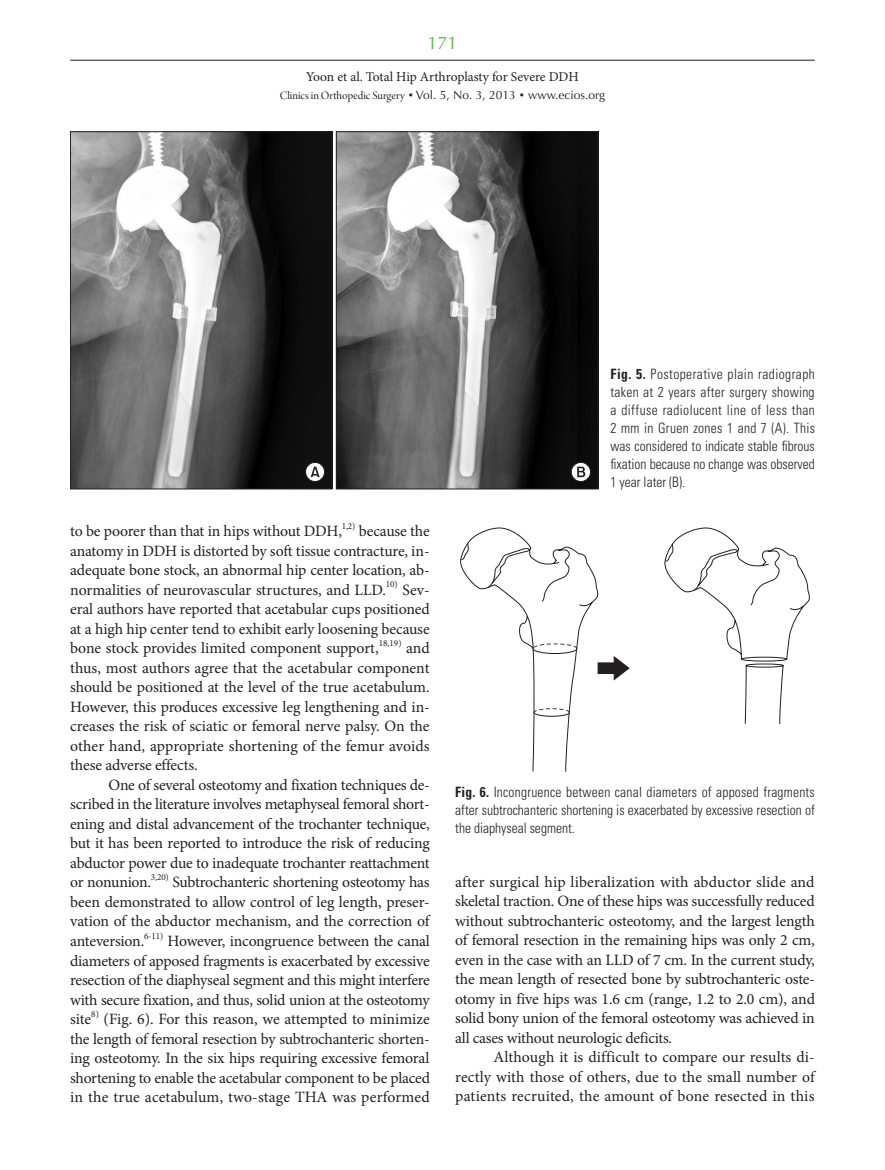
<style>
.page{position:relative;width:885px;height:1170px;background:#fff}
.page>*{position:absolute;margin:0;border:0;box-sizing:border-box;transform-origin:0 0}
.t1{font:18px "Optima LT Std";color:#63b445}
.본문{font:15.75px/19.5px "Minion Pro";letter-spacing:-.015em;color:#231f20;text-align:justify}
.본문-첫문단{font:15.75px/19.5px "Minion Pro";letter-spacing:-.005em;color:#231f20;text-align:justify}
.그림설명{font:300 condensed 14.25px/18px "Univers";color:#231f20;text-align:justify;scale:.95 1}
.t2{font:13.5px "Minion Pro";letter-spacing:-.005em;color:#231f20}
.t3{font:12px "Optima LT Std";color:#231f20}
.본문-첫문단-2{font:9.15px "Minion Pro";color:#231f20}
.본문-2{font:9.15px "Minion Pro";color:#231f20}
.s1{font-family:"Arno Pro Display"}
.s2{font-size:9px}
.s3{font-weight:700}
</style>
<div class="page">
<hr style="left:70px;top:60px;width:744px;height:1px;background:#231f20">
<svg style="left:70px;top:131px;width:528px;height:358px;background:#606060"></svg>
<svg style="left:305px;top:462px;width:19px;height:19px"></svg>
<div style="left:305px;top:462px;width:20px;height:19px;border:1px solid #231f20;border-radius:50%"></div>
<svg style="left:310px;top:466px;width:9px;height:11px"></svg>
<svg style="left:571px;top:462px;width:19px;height:19px"></svg>
<div style="left:571px;top:462px;width:19px;height:19px;border:1px solid #231f20;border-radius:50%"></div>
<svg style="left:577px;top:466px;width:8px;height:11px"></svg>
<svg style="left:460px;top:527px;width:110px;height:244px"></svg>
<svg style="left:533px;top:527px;width:276px;height:190px"></svg>
<svg style="left:665px;top:543px;width:73px;height:48px"></svg>
<svg style="left:740px;top:656px;width:47px;height:68px"></svg>
<div style="left:598px;top:662px;width:17px;height:11px;background:#231f20;border:1px solid #231f20"></div>
<svg style="left:613px;top:656px;width:16px;height:24px"></svg>
<p class="t1" style="left:427px;top:32px;width:32px">171</p>
<p class="t2" style="left:306px;top:68px;width:274px">Yoon et al. Total Hip Arthroplasty for Severe DDH</p>
<p class="t3" style="left:280px;top:88px;width:327px"><span class="s1">Clinics in Orthopedic Surgery</span> <span class="s2">•</span> Vol. 5, No. 3, 2013 <span class="s2">•</span> www.ecios.org</p>
<p class="본문-첫문단" style="left:70px;top:521px;width:273px">to be poorer than that in hips without DDH,</p>
<p class="본문-첫문단-2" style="left:341px;top:520px;width:15px">1,2)</p>
<p class="본문-첫문단" style="left:70px;top:521px;width:361px;text-indent:288px">because the anatomy in DDH is distorted by soft tissue contracture, in&shy;adequate bone stock, an abnormal hip center location, ab&shy;normalities of neurovascular structures, and LLD.</p>
<p class="본문-첫문단-2" style="left:386px;top:578px;width:13px">10)</p>
<p class="본문-첫문단" style="left:70px;top:580px;width:361px;text-indent:332px">Sev&shy;eral authors have reported that acetabular cups positioned at a high hip center tend to exhibit early loosening because bone stock provides limited component support,</p>
<p class="본문-첫문단-2" style="left:379px;top:637px;width:24px">18,19)</p>
<p class="본문-첫문단" style="left:70px;top:638px;width:361px;text-indent:336px">and thus, most authors agree that the acetabular component should be positioned at the level of the true acetabulum.<br>However, this produces excessive leg lengthening and in&shy;creases the risk of sciatic or femoral nerve palsy. On the other hand, appropriate shortening of the femur avoids these adverse effects.</p>
<p class="본문" style="left:70px;top:775px;width:361px;text-indent:38px">One of several osteotomy and fixation techniques de&shy;scribed in the literature involves metaphyseal femoral short&shy;ening and distal advancement of the trochanter technique, but it has been reported to introduce the risk of reducing abductor power due to inadequate trochanter reattachment or nonunion.</p>
<p class="본문-2" style="left:151px;top:871px;width:19px">3,20)</p>
<p class="본문" style="left:70px;top:872px;width:361px;text-indent:102px">Subtrochanteric shortening osteotomy has been demonstrated to allow control of leg length, preser&shy;vation of the abductor mechanism, and the correction of anteversion.</p>
<p class="본문-2" style="left:144px;top:929px;width:21px">6-11)</p>
<p class="본문" style="left:70px;top:931px;width:361px;text-indent:97px">However, incongruence between the canal diameters of apposed fragments is exacerbated by excessive resection of the diaphyseal segment and this might interfere with secure fixation, and thus, solid union at the osteotomy site</p>
<p class="본문-2" style="left:91px;top:1007px;width:9px">8)</p>
<p class="본문" style="left:70px;top:1009px;width:361px;text-indent:33px">(Fig. 6). For this reason, we attempted to minimize the length of femoral resection by subtrochanteric shorten&shy;ing osteotomy. In the six hips requiring excessive femoral shortening to enable the acetabular component to be placed in the true acetabulum, two-stage THA was performed</p>
<p class="그림설명" style="left:610px;top:365px;width:217px"><span class="s3">Fig. 5.</span> Postoperative plain radiograph taken at 2 years after surgery showing a diffuse radiolucent line of less than 2 mm in Gruen zones 1 and 7 (A). This was considered to indicate stable fibrous fixation because no change was observed 1 year later (B).</p>
<p class="그림설명" style="left:455px;top:782px;width:380px"><span class="s3">Fig. 6.</span> Incongruence between canal diameters of apposed fragments after subtrochanteric shortening is exacerbated by excessive resection of the diaphyseal segment.</p>
<p class="본문" style="left:455px;top:871px;width:361px">after surgical hip liberalization with abductor slide and skeletal traction. One of these hips was successfully reduced without subtrochanteric osteotomy, and the largest length of femoral resection in the remaining hips was only 2 cm, even in the case with an LLD of 7 cm. In the current study, the mean length of resected bone by subtrochanteric oste&shy;otomy in five hips was 1.6 cm (range, 1.2 to 2.0 cm), and solid bony union of the femoral osteotomy was achieved in all cases without neurologic deficits.</p>
<p class="본문" style="left:455px;top:1047px;width:361px;text-indent:38px">Although it is difficult to compare our results di&shy;rectly with those of others, due to the small number of patients recruited, the amount of bone resected in this</p>
</div>
